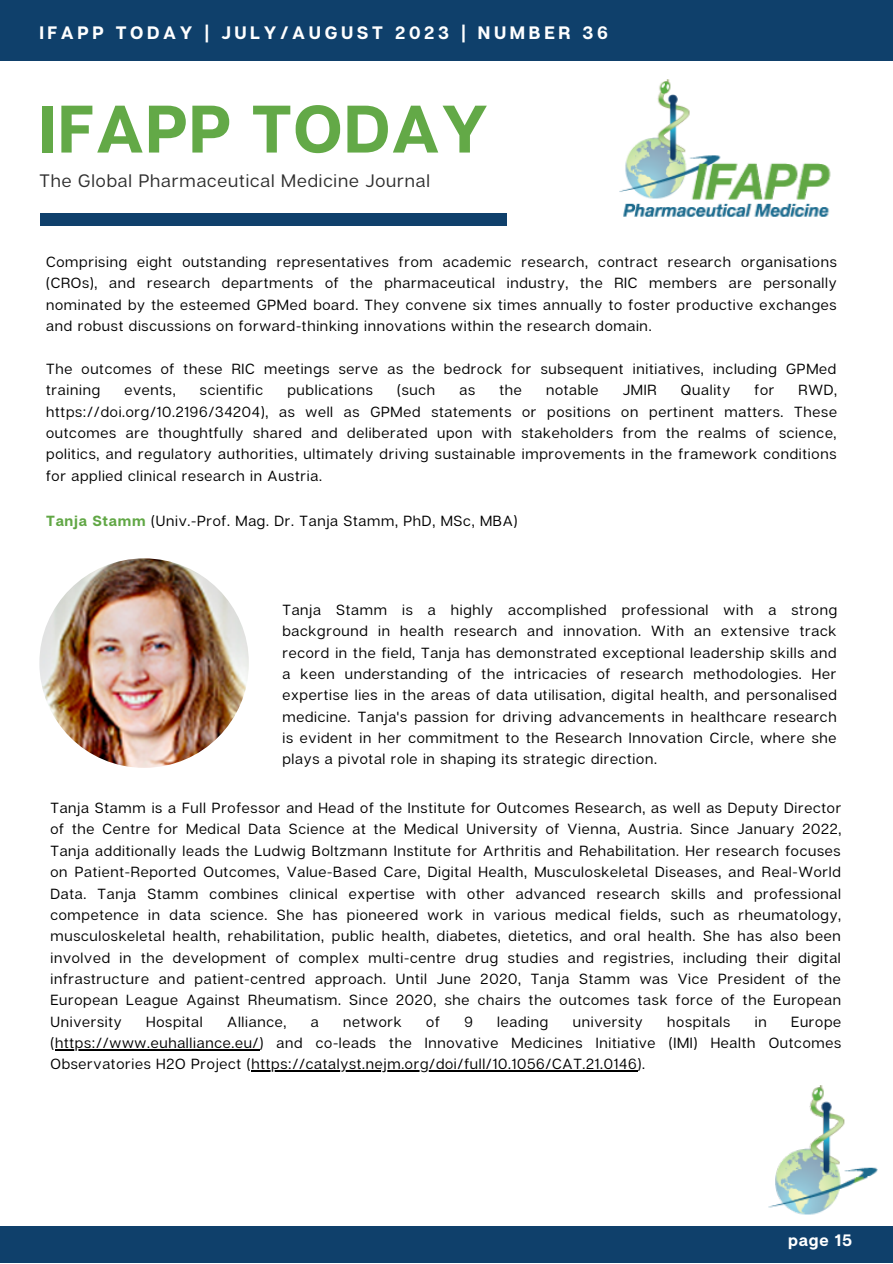
<style>
.page{position:relative;width:893px;height:1264px;background:#fff}
.page>*{position:absolute;margin:0;border:0;box-sizing:border-box;transform-origin:0 0}
.t1{font:700 66.9px "Articulat CF";letter-spacing:.02em;color:#63a947}
.t2{font:18px "Articulat CF";letter-spacing:.05em;color:#2f2f2f}
.t3{font:700 18px "Articulat CF";letter-spacing:.2em;color:#fff}
.t4{font:700 16.5px "Articulat CF";letter-spacing:.05em;color:#fff}
.t5{font:14.7px/21.3px "Articulat CF";letter-spacing:.05em;color:#000;text-align:justify}
.s1{font-weight:700;color:#61a745}
</style>
<div class="page">
<div style="left:0;top:0;width:892px;height:61px;background:#0f406b"></div>
<div style="left:40px;top:213px;width:467px;height:12px;background:#0f406b"></div>
<div style="left:0;top:1226px;width:892px;height:36px;background:#0f406b"></div>
<img style="left:768px;top:1085px;width:110px;height:130px">
<img style="left:619px;top:80px;width:212px;height:137px">
<img style="left:39px;top:558px;width:210px;height:209px;border-radius:50%">
<hr style="left:55px;top:1049px;width:204px;height:1px;background:#000">
<hr style="left:251px;top:1070px;width:386px;height:1px;background:#000">
<p class="t3" style="left:39px;top:21px;width:570px">IFAPP TODAY | JULY/AUGUST 2023 | NUMBER 36</p>
<p class="t1" style="left:39px;top:87px;width:450px">IFAPP TODAY</p>
<p class="t2" style="left:39px;top:169px;width:392px">The Global Pharmaceutical Medicine Journal</p>
<p class="t5" style="left:46px;top:251px;width:792px">Comprising eight outstanding representatives from academic research, contract research organisations (CROs), and research departments of the pharmaceutical industry, the RIC members are personally nominated by the esteemed GPMed board. They convene six times annually to foster productive exchanges and robust discussions on forward-thinking innovations within the research domain.</p>
<p class="t5" style="left:46px;top:357px;width:791px">The outcomes of these RIC meetings serve as the bedrock for subsequent initiatives, including GPMed training</p>
<p class="t5" style="left:124px;top:379px;width:53px">events,</p>
<p class="t5" style="left:200px;top:379px;width:65px">scientific</p>
<p class="t5" style="left:287px;top:379px;width:87px">publications</p>
<p class="t5" style="left:397px;top:379px;width:40px">(such</p>
<p class="t5" style="left:459px;top:379px;width:17px">as</p>
<p class="t5" style="left:499px;top:379px;width:24px">the</p>
<p class="t5" style="left:546px;top:379px;width:54px">notable</p>
<p class="t5" style="left:622px;top:379px;width:35px">JMIR</p>
<p class="t5" style="left:680px;top:379px;width:51px">Quality</p>
<p class="t5" style="left:754px;top:379px;width:21px">for</p>
<p class="t5" style="left:46px;top:379px;width:792px;text-indent:752px">RWD, https://doi.org/10.2196/34204), as well as GPMed statements or positions on pertinent matters. These outcomes are thoughtfully shared and deliberated upon with stakeholders from the realms of science, politics, and regulatory authorities, ultimately driving sustainable improvements in the framework conditions for applied clinical research in Austria.</p>
<p class="t5" style="left:46px;top:510px;width:473px"><span class="s1">Tanja Stamm</span> (Univ.-Prof. Mag. Dr. Tanja Stamm, PhD, MSc, MBA)</p>
<p class="t5" style="left:282px;top:598px;width:556px">Tanja Stamm is a highly accomplished professional with a strong background in health research and innovation. With an extensive track record in the field, Tanja has demonstrated exceptional leadership skills and a keen understanding of the intricacies of research methodologies. Her expertise lies in the areas of data utilisation, digital health, and personalised medicine. Tanja's passion for driving advancements in healthcare research is evident in her commitment to the Research Innovation Circle, where she plays a pivotal role in shaping its strategic direction.</p>
<p class="t5" style="left:50px;top:796px;width:792px">Tanja Stamm is a Full Professor and Head of the Institute for Outcomes Research, as well as Deputy Director of the Centre for Medical Data Science at the Medical University of Vienna, Austria. Since January 2022, Tanja additionally leads the Ludwig Boltzmann Institute for Arthritis and Rehabilitation. Her research focuses on Patient-Reported Outcomes, Value-Based Care, Digital Health, Musculoskeletal Diseases, and Real-World Data. Tanja Stamm combines clinical expertise with other advanced research skills and professional competence in data science. She has pioneered work in various medical fields, such as rheumatology, musculoskeletal health, rehabilitation, public health, diabetes, dietetics, and oral health. She has also been involved in the development of complex multi-centre drug studies and registries, including their digital infrastructure and patient-centred approach. Until June 2020, Tanja Stamm was Vice President of the European League Against Rheumatism. Since 2020, she chairs the outcomes task force of the European University</p>
<p class="t5" style="left:146px;top:1010px;width:58px">Hospital</p>
<p class="t5" style="left:227px;top:1010px;width:61px">Alliance,</p>
<p class="t5" style="left:311px;top:1010px;width:9px">a</p>
<p class="t5" style="left:343px;top:1010px;width:60px">network</p>
<p class="t5" style="left:426px;top:1010px;width:15px">of</p>
<p class="t5" style="left:464px;top:1010px;width:10px">9</p>
<p class="t5" style="left:497px;top:1010px;width:53px">leading</p>
<p class="t5" style="left:572px;top:1010px;width:71px">university</p>
<p class="t5" style="left:667px;top:1010px;width:64px">hospitals</p>
<p class="t5" style="left:754px;top:1010px;width:13px">in</p>
<p class="t5" style="left:50px;top:1010px;width:792px;text-indent:740px">Europe (https://www.euhalliance.eu/) and co-leads the Innovative Medicines Initiative (IMI) Health Outcomes Observatories H2O Project (https://catalyst.nejm.org/doi/full/10.1056/CAT.21.0146).</p>
<p class="t4" style="left:788px;top:1229px;width:65px">page 15</p>
</div>
